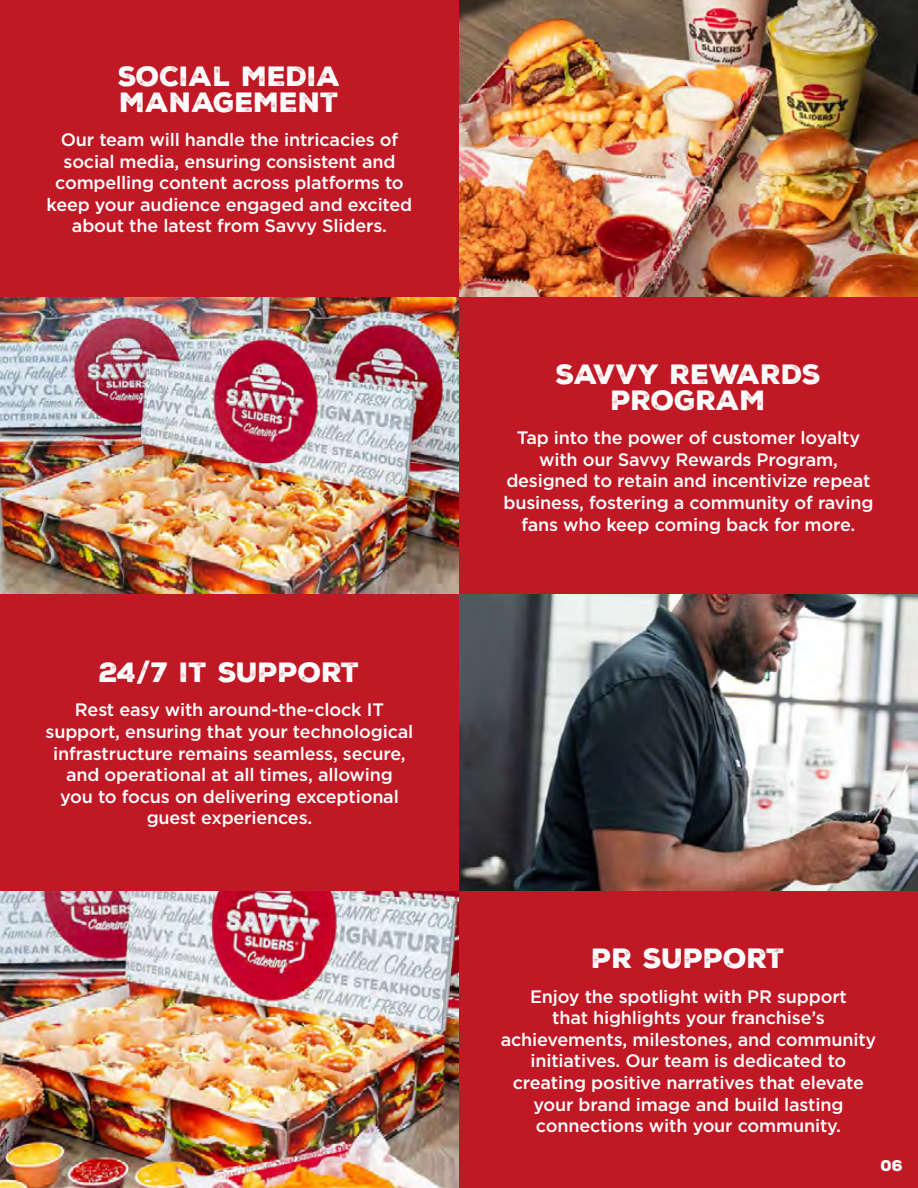
<style>
.page{position:relative;width:918px;height:1188px;background:#fff}
.page>*{position:absolute;margin:0;border:0;box-sizing:border-box;transform-origin:0 0}
.t1{font:27px "Nexa Rust Sans Black 1";color:#fff}
.t2{font:500 18px/21.6px "Gotham";letter-spacing:-.01em;color:#fff;text-align:center}
.t3{font:900 15px "Nexa Rust Sans";color:#fff}
</style>
<div class="page">
<img style="left:459px;top:594px;width:459px;height:297px">
<img style="left:0;top:297px;width:459px;height:297px">
<img style="left:0;top:891px;width:459px;height:297px">
<img style="left:459px;top:0;width:459px;height:297px">
<div style="left:0;top:594px;width:459px;height:297px;background:#c01824"></div>
<div style="left:0;top:0;width:459px;height:297px;background:#c01824"></div>
<div style="left:459px;top:891px;width:459px;height:297px;background:#c01824"></div>
<div style="left:459px;top:297px;width:459px;height:297px;background:#c01824"></div>
<p class="t1" style="left:118px;top:58px;width:224px">SOCIAL MEDIA</p>
<p class="t1" style="left:120px;top:84px;width:221px">MANAGEMENT</p>
<p class="t2" style="left:61px;top:129px;width:339px">Our team will handle the intricacies of</p>
<p class="t2" style="left:47px;top:150px;width:367px">social media, ensuring consistent and compelling content across platforms to keep your audience engaged and excited about the latest from Savvy Sliders.</p>
<p class="t1" style="left:99px;top:654px;width:262px">24/7 IT SUPPORT</p>
<p class="t2" style="left:75px;top:699px;width:311px">Rest easy with around-the-clock IT</p>
<p class="t2" style="left:46px;top:721px;width:369px">support, ensuring that your technological infrastructure remains seamless, secure, and operational at all times, allowing</p>
<p class="t2" style="left:60px;top:785px;width:340px">you to focus on delivering exceptional guest experiences.</p>
<p class="t1" style="left:556px;top:356px;width:267px">SAVVY REWARDS</p>
<p class="t1" style="left:611px;top:382px;width:156px">PROGRAM</p>
<p class="t2" style="left:517px;top:427px;width:345px">Tap into the power of customer loyalty with our Savvy Rewards Program,</p>
<p class="t2" style="left:504px;top:470px;width:371px">designed to retain and incentivize repeat business, fostering a community of raving fans who keep coming back for more.</p>
<p class="t1" style="left:592px;top:940px;width:195px">PR SUPPORT</p>
<p class="t2" style="left:530px;top:985px;width:318px">Enjoy the spotlight with PR support</p>
<p class="t2" style="left:552px;top:1007px;width:274px">that highlights your franchise’s</p>
<p class="t2" style="left:501px;top:1028px;width:377px">achievements, milestones, and community initiatives. Our team is dedicated to</p>
<p class="t2" style="left:513px;top:1072px;width:353px">creating positive narratives that elevate your brand image and build lasting</p>
<p class="t2" style="left:536px;top:1115px;width:307px">connections with your community.</p>
<p class="t3" style="left:881px;top:1155px;width:24px">06</p>
</div>
